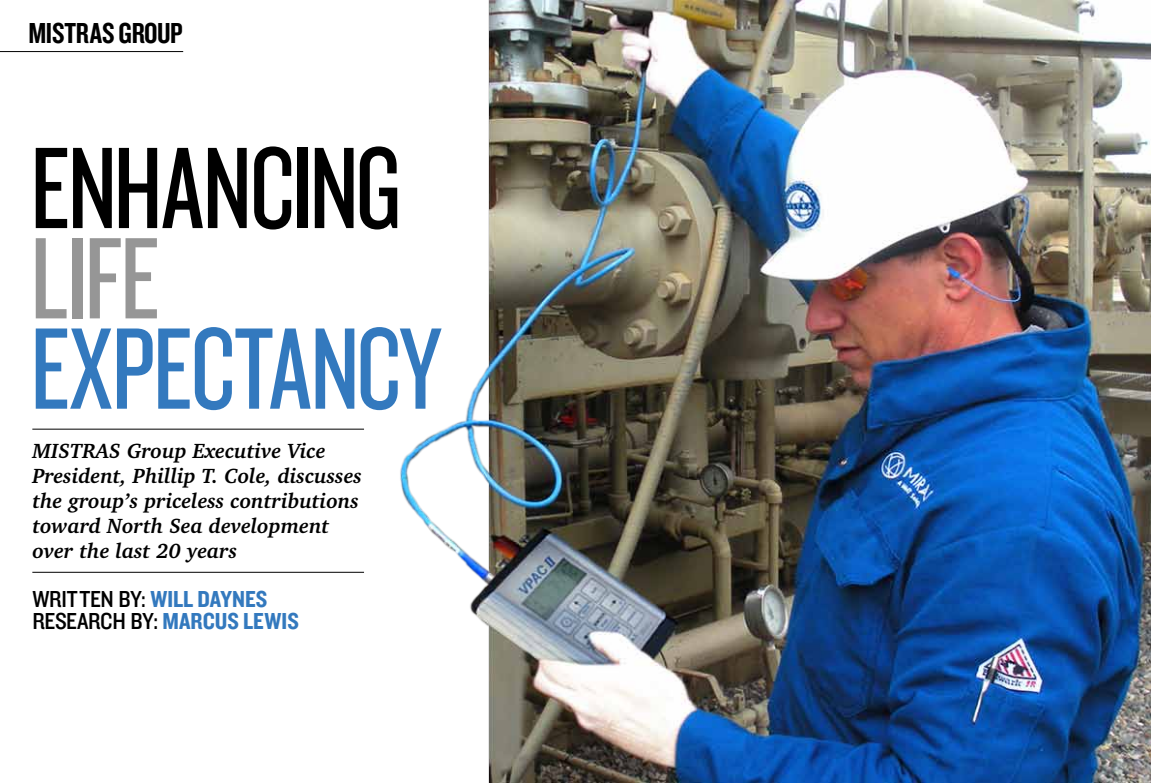
<style>
.page{position:relative;width:1151px;height:783px;background:#fff}
.page>*{position:absolute;margin:0;border:0;box-sizing:border-box;transform-origin:0 0}
.t1{font:120.3px "Knockout HTF28 Junior Featherwt";letter-spacing:-.01em;color:#3379be}
.t2{font:120.3px "Knockout HTF28 Junior Featherwt";letter-spacing:-.02em;color:#000}
.t3{font:120.3px "Knockout HTF28 Junior Featherwt";color:#969696}
.t4{font:30px "Knockout HTF49 Liteweight";letter-spacing:-.01em;color:#000}
.t5{font:24px/22px "Knockout HTF30 Junior Welterwt";letter-spacing:-.01em;color:#000}
.t6{font:italic 700 21px/25px "Charter IT Cby BT";color:#000}
.s1{font-family:"Knockout HTF50 Welterweight";color:#3379be}
</style>
<div class="page">
<img style="left:109px;top:0;width:1042px;height:782px">
<hr style="left:32px;top:429px;width:332px;height:1px;background:#000">
<hr style="left:32px;top:572px;width:332px;height:1px;background:#000">
<hr style="left:0;top:51px;width:183px;height:1px;background:#000">
<h2 class="t4" style="left:28px;top:17px;width:156px">MISTRAS GROUP</h2>
<h1 class="t2" style="left:30px;top:128px;width:372px">ENHANCING</h1>
<h1 class="t3" style="left:30px;top:218px;width:123px">LIFE</h1>
<h1 class="t1" style="left:30px;top:309px;width:412px">EXPECTANCY</h1>
<p class="t6" style="left:32px;top:437px;width:331px">MISTRAS Group Executive Vice<br>President, Phillip T. Cole, discusses the group’s priceless contributions toward North Sea development over the last 20 years</p>
<p class="t5" style="left:32px;top:588px;width:268px">WRITTEN BY: <span class="s1">WILL DAYNES<br></span>RESEARCH BY: <span class="s1">MARCUS LEWIS</span></p>
</div>
